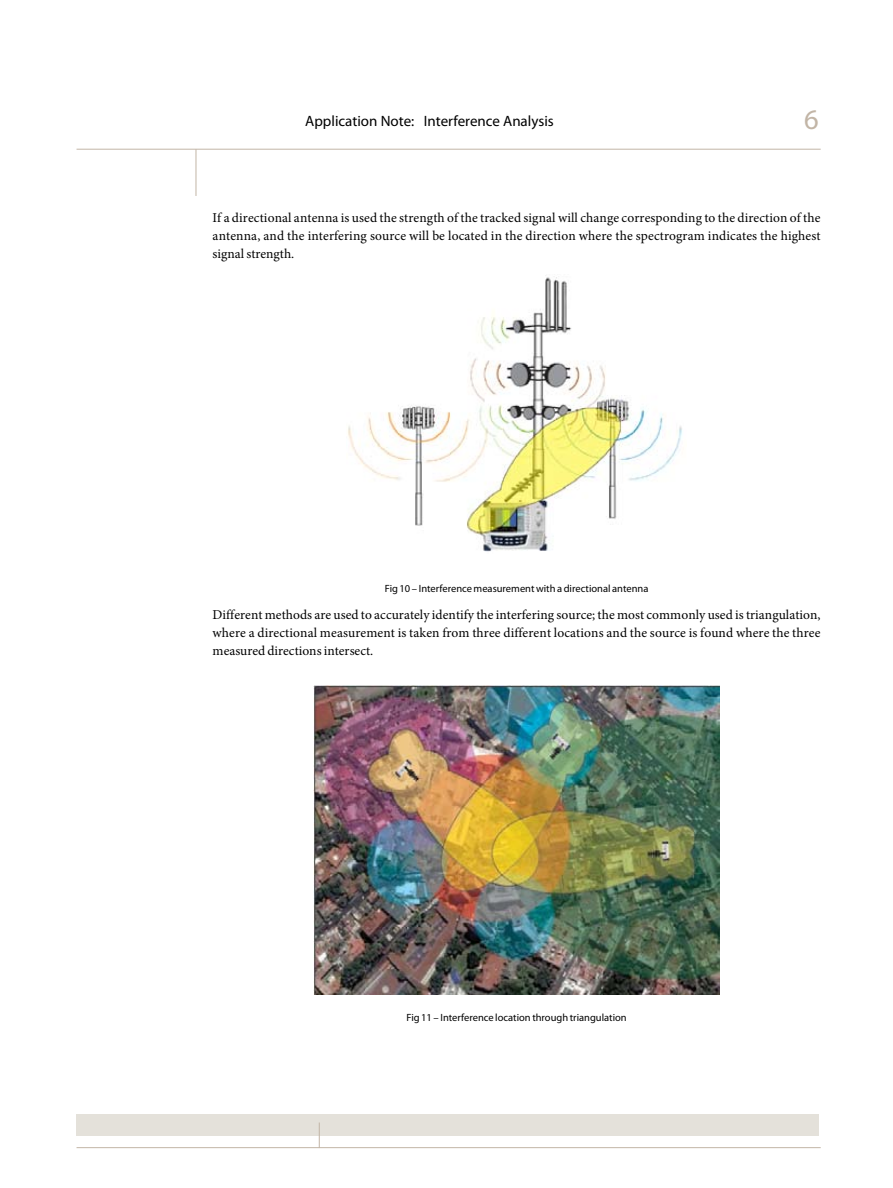
<style>
.page{position:relative;width:893px;height:1188px;background:#fff}
.page>*{position:absolute;margin:0;border:0;box-sizing:border-box;transform-origin:0 0}
.t1{font:28.5px "Myriad Pro";color:#c2b5a6}
.t2{font:15px "Myriad Pro";color:#000}
.t3{font:13.5px/18px "Minion Pro";letter-spacing:.01em;color:#000;text-align:justify}
.t4{font:10.5px "Myriad Pro";color:#000}
</style>
<div class="page">
<div style="left:77px;top:1114px;width:742px;height:21px;background:#e4e1da"></div>
<hr style="left:77px;top:1147px;width:744px;height:1px;background:#c2b5a6">
<svg style="left:319px;top:1123px;width:1px;height:24px"></svg>
<hr style="left:77px;top:149px;width:744px;height:1px;background:#c2b5a6">
<hr style="left:196px;top:149px;width:1px;height:47px;background:#c2b5a6">
<img style="left:348px;top:275px;width:334px;height:277px">
<img style="left:314px;top:685px;width:405px;height:310px">
<p class="t2" style="left:305px;top:112px;width:250px">Application Note: Interference Analysis</p>
<h1 class="t1" style="left:804px;top:101px;width:16px">6</h1>
<p class="t3" style="left:213px;top:209px;width:609px">If a directional antenna is used the strength of the tracked signal will change corresponding to the direction of the antenna, and the interfering source will be located in the direction where the spectrogram indicates the highest signal strength.</p>
<p class="t4" style="left:385px;top:582px;width:265px">Fig 10 – Interference measurement with a directional antenna</p>
<p class="t3" style="left:213px;top:606px;width:610px">Different methods are used to accurately identify the interfering source; the most commonly used is triangulation, where a directional measurement is taken from three different locations and the source is found where the three measured directions intersect.</p>
<p class="t4" style="left:407px;top:1011px;width:222px">Fig 11 – Interference location through triangulation</p>
</div>
